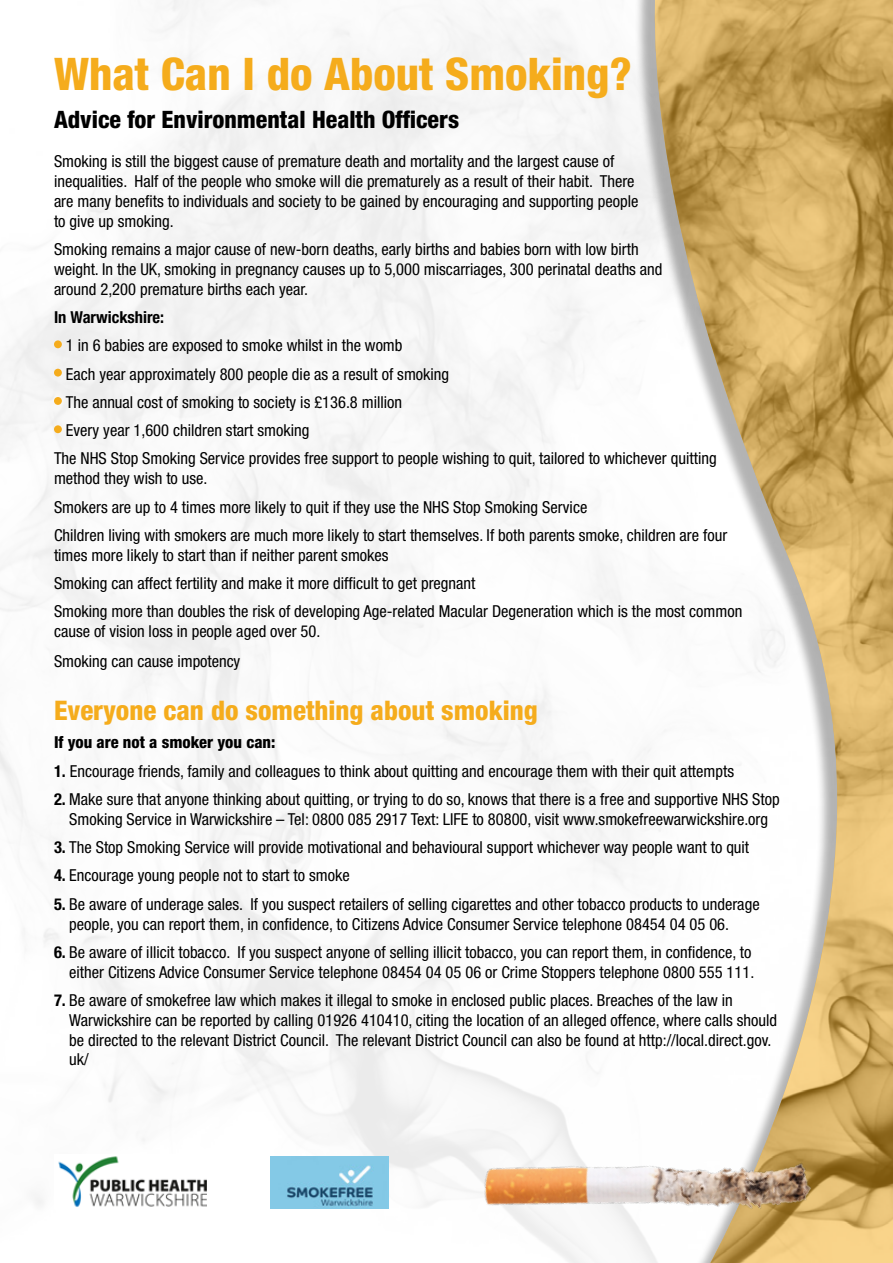
<style>
.page{position:relative;width:893px;height:1263px;background:#fff}
.page>*{position:absolute;margin:0;border:0;box-sizing:border-box;transform-origin:0 0}
.t1{font:800 condensed 45px "Helvetica Neue";color:#f5ac1c}
.t2{font:800 condensed 27px "Helvetica Neue";color:#f5ac1c}
.t3{font:800 condensed 24px "Helvetica Neue";color:#000}
.t4{font:condensed 16.5px/19.8px "Helvetica Neue";color:#000}
.t5{font:800 condensed 16.5px "Helvetica Neue";color:#000}
.t6{font:700 condensed 16.5px "Helvetica Neue";color:#000}
.s1{font-weight:700}
</style>
<div class="page">
<img style="left:0;top:0;width:635px;height:1209px">
<div style="left:54px;top:340px;width:8px;height:8px;background:#f5ac1c;border-radius:50%"></div>
<div style="left:54px;top:369px;width:8px;height:8px;background:#f5ac1c;border-radius:50%"></div>
<div style="left:54px;top:397px;width:8px;height:8px;background:#f5ac1c;border-radius:50%"></div>
<div style="left:54px;top:425px;width:8px;height:8px;background:#f5ac1c;border-radius:50%"></div>
<div style="left:635px;top:0;width:258px;height:1263px;background:#000;opacity:.3"></div>
<svg style="left:646px;top:0;width:7px;height:1147px"></svg>
<img style="left:653px;top:0;width:240px;height:1263px">
<img style="left:54px;top:1154px;width:152px;height:55px">
<img style="left:271px;top:1156px;width:118px;height:52px">
<img style="left:436px;top:1147px;width:437px;height:116px">
<h1 class="t1" style="left:54px;top:47px;width:579px">What Can I do About Smoking?</h1>
<h3 class="t3" style="left:54px;top:104px;width:407px">Advice for Environmental Health Officers</h3>
<p class="t4" style="left:54px;top:151px;width:586px">Smoking is still the biggest cause of premature death and mortality and the largest cause of inequalities. Half of the people who smoke will die prematurely as a result of their habit. There are many benefits to individuals and society to be gained by encouraging and supporting people to give up smoking.</p>
<p class="t4" style="left:54px;top:239px;width:610px">Smoking remains a major cause of new-born deaths, early births and babies born with low birth weight. In the UK, smoking in pregnancy causes up to 5,000 miscarriages, 300 perinatal deaths and around 2,200 premature births each year.</p>
<p class="t6" style="left:54px;top:307px;width:112px">In Warwickshire:</p>
<p class="t4" style="left:66px;top:335px;width:338px">1 in 6 babies are exposed to smoke whilst in the womb</p>
<p class="t4" style="left:66px;top:364px;width:385px">Each year approximately 800 people die as a result of smoking</p>
<p class="t4" style="left:66px;top:392px;width:338px">The annual cost of smoking to society is £136.8 million</p>
<p class="t4" style="left:66px;top:420px;width:245px">Every year 1,600 children start smoking</p>
<p class="t4" style="left:54px;top:449px;width:664px">The NHS Stop Smoking Service provides free support to people wishing to quit, tailored to whichever quitting</p>
<p class="t4" style="left:54px;top:464px;width:675px;line-height:28.3px">method they wish to use.<br>Smokers are up to 4 times more likely to quit if they use the NHS Stop Smoking Service<br>Children living with smokers are much more likely to start themselves. If both parents smoke, children are four</p>
<p class="t4" style="left:54px;top:541px;width:690px;line-height:28.3px">times more likely to start than if neither parent smokes<br>Smoking can affect fertility and make it more difficult to get pregnant<br>Smoking more than doubles the risk of developing Age-related Macular Degeneration which is the most common</p>
<p class="t4" style="left:54px;top:616px;width:268px;line-height:30.2px">cause of vision loss in people aged over 50.<br>Smoking can cause impotency</p>
<h2 class="t2" style="left:54px;top:694px;width:485px">Everyone can do something about smoking</h2>
<p class="t5" style="left:54px;top:732px;width:223px">If you are not a smoker you can:</p>
<p class="t4" style="left:54px;top:761px;width:682px"><span class="s1">1.</span> Encourage friends, family and colleagues to think about quitting and encourage them with their quit attempts</p>
<p class="t4" style="left:54px;top:789px;width:727px;text-align:center"><span class="s1">2.</span> Make sure that anyone thinking about quitting, or trying to do so, knows that there is a free and supportive NHS Stop<br>Smoking Service in Warwickshire – Tel: 0800 085 2917 Text: LIFE to 80800, visit www.smokefreewarwickshire.org</p>
<p class="t4" style="left:54px;top:837px;width:697px"><span class="s1">3.</span> The Stop Smoking Service will provide motivational and behavioural support whichever way people want to quit</p>
<p class="t4" style="left:54px;top:866px;width:297px"><span class="s1">4.</span> Encourage young people not to start to smoke</p>
<p class="t4" style="left:69px;top:894px;width:692px;text-indent:-15px"><span class="s1">5.</span> Be aware of underage sales. If you suspect retailers of selling cigarettes and other tobacco products to underage people, you can report them, in confidence, to Citizens Advice Consumer Service telephone 08454 04 05 06.</p>
<p class="t4" style="left:54px;top:942px;width:702px;text-align:right"><span class="s1">6.</span> Be aware of illicit tobacco. If you suspect anyone of selling illicit tobacco, you can report them, in confidence, to either Citizens Advice Consumer Service telephone 08454 04 05 06 or Crime Stoppers telephone 0800 555 111.</p>
<p class="t4" style="left:69px;top:990px;width:709px;text-indent:-15px"><span class="s1">7.</span> Be aware of smokefree law which makes it illegal to smoke in enclosed public places. Breaches of the law in Warwickshire can be reported by calling 01926 410410, citing the location of an alleged offence, where calls should be directed to the relevant District Council. The relevant District Council can also be found at http://local.direct.gov. uk/</p>
</div>
